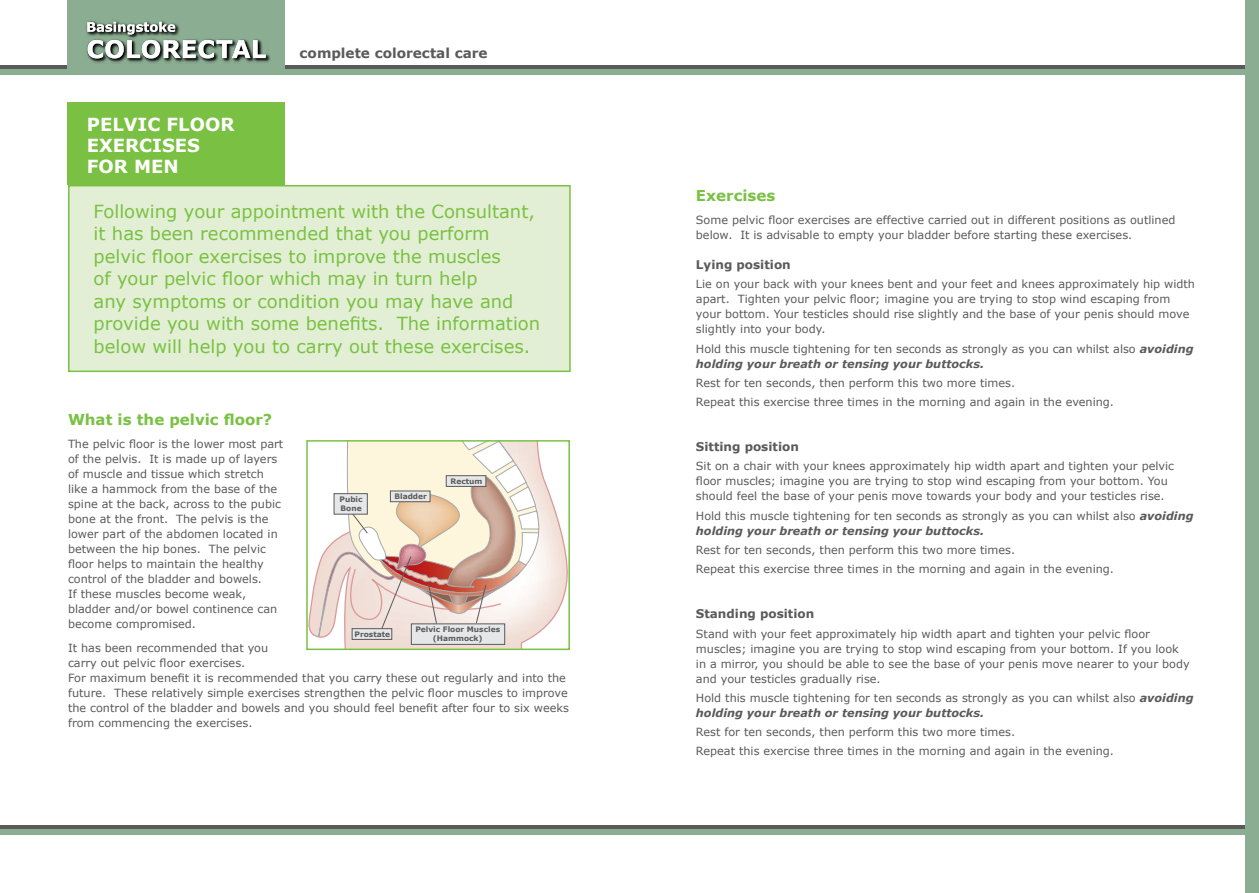
<style>
.page{position:relative;width:1259px;height:893px;background:#fff}
.page>*{position:absolute;margin:0;border:0;box-sizing:border-box;transform-origin:0 0}
.t1{font:18px/22.5px "Verdana";color:#7ac143}
.t2{font:700 18px/21px "Verdana";color:#fff}
.t3{font:700 15px "Verdana";color:#7ac143}
.t4{font:700 13.65px "Verdana";color:#5a5a5a}
.t5{font:700 12px "Verdana";color:#5a5a5a}
.t6{font:11.25px/15px "Verdana";color:#5a5a5a}
.t7{font:700 7.5px/9px "Verdana";color:#5a5a5a}
.s1{font-weight:700;font-style:italic}
</style>
<div class="page">
<hr style="left:0;top:65px;width:1259px;height:4px;background:#5a5a5a">
<div style="left:0;top:825px;width:1259px;height:5px;background:#5a5a5a"></div>
<div style="left:68px;top:0;width:217px;height:72px;background:#8bad92"></div>
<div style="left:0;top:69px;width:1259px;height:6px;background:#8bad92"></div>
<div style="left:0;top:829px;width:1259px;height:6px;background:#8bad92"></div>
<img style="left:88px;top:21px;width:77px;height:1px">
<img style="left:266px;top:54px;width:4px;height:8px">
<svg style="left:86px;top:22px;width:180px;height:41px"></svg>
<div style="left:1245px;top:0;width:14px;height:893px;background:#8bad92"></div>
<div style="left:68px;top:102px;width:217px;height:83px;background:#7ac143"></div>
<div style="left:68px;top:185px;width:503px;height:187px;background:#e2efd4;border:2px solid #7ac143"></div>
<svg style="left:309px;top:497px;width:258px;height:150px"></svg>
<div style="left:306px;top:440px;width:264px;height:210px;border:2px solid #7ac143"></div>
<div style="left:352px;top:628px;width:40px;height:12px;background:#e6e7e8;border:1px solid #5a5a5a"></div>
<div style="left:411px;top:623px;width:94px;height:22px;background:#e6e7e8;border:1px solid #5a5a5a"></div>
<svg style="left:318px;top:441px;width:233px;height:196px"></svg>
<p class="t4" style="left:299px;top:45px;width:190px">complete colorectal care</p>
<h1 class="t2" style="left:87px;top:114px;width:149px">PELVIC FLOOR<br>EXERCISES<br>FOR MEN</h1>
<p class="t1" style="left:94px;top:200px;width:448px">Following your appointment with the Consultant, it has been recommended that you perform pelvic floor exercises to improve the muscles<br>of your pelvic floor which may in turn help<br>any symptoms or condition you may have and provide you with some benefits. The information below will help you to carry out these exercises.</p>
<h2 class="t3" style="left:68px;top:409px;width:206px">What is the pelvic floor?</h2>
<p class="t6" style="left:68px;top:437px;width:217px">The pelvic floor is the lower most part of the pelvis. It is made up of layers of muscle and tissue which stretch like a hammock from the base of the spine at the back, across to the pubic bone at the front. The pelvis is the lower part of the abdomen located in between the hip bones. The pelvic floor helps to maintain the healthy control of the bladder and bowels.<br>If these muscles become weak, bladder and/or bowel continence can become compromised.</p>
<p class="t6" style="left:68px;top:640px;width:502px">It has been recommended that you<br>carry out pelvic floor exercises.<br>For maximum benefit it is recommended that you carry these out regularly and into the future. These relatively simple exercises strengthen the pelvic floor muscles to improve the control of the bladder and bowels and you should feel benefit after four to six weeks from commencing the exercises.</p>
<p class="t7" style="left:450px;top:477px;width:33px">Rectum</p>
<p class="t7" style="left:394px;top:492px;width:34px">Bladder</p>
<p class="t7" style="left:339px;top:495px;width:25px">Pubic<br>Bone</p>
<p class="t7" style="left:415px;top:625px;width:86px;text-align:center">Pelvic Floor Muscles (Hammock)</p>
<p class="t7" style="left:354px;top:630px;width:37px">Prostate</p>
<h2 class="t3" style="left:696px;top:185px;width:81px">Exercises</h2>
<p class="t6" style="left:696px;top:213px;width:481px">Some pelvic floor exercises are effective carried out in different positions as outlined below. It is advisable to empty your bladder before starting these exercises.</p>
<p class="t5" style="left:696px;top:257px;width:96px">Lying position</p>
<p class="t6" style="left:696px;top:277px;width:500px">Lie on your back with your knees bent and your feet and knees approximately hip width apart. Tighten your pelvic floor; imagine you are trying to stop wind escaping from your bottom. Your testicles should rise slightly and the base of your penis should move slightly into your body.</p>
<p class="t6" style="left:696px;top:341px;width:499px">Hold this muscle tightening for ten seconds as strongly as you can whilst also <span class="s1">avoiding holding your breath or tensing your buttocks.</span></p>
<p class="t6" style="left:696px;top:373px;width:419px;line-height:19.2px">Rest for ten seconds, then perform this two more times.<br>Repeat this exercise three times in the morning and again in the evening.</p>
<p class="t5" style="left:696px;top:439px;width:104px">Sitting position</p>
<p class="t6" style="left:696px;top:459px;width:480px">Sit on a chair with your knees approximately hip width apart and tighten your pelvic floor muscles; imagine you are trying to stop wind escaping from your bottom. You should feel the base of your penis move towards your body and your testicles rise.</p>
<p class="t6" style="left:696px;top:508px;width:499px">Hold this muscle tightening for ten seconds as strongly as you can whilst also <span class="s1">avoiding holding your breath or tensing your buttocks.</span></p>
<p class="t6" style="left:696px;top:540px;width:419px;line-height:19.2px">Rest for ten seconds, then perform this two more times.<br>Repeat this exercise three times in the morning and again in the evening.</p>
<p class="t5" style="left:696px;top:606px;width:120px">Standing position</p>
<p class="t6" style="left:696px;top:626px;width:495px">Stand with your feet approximately hip width apart and tighten your pelvic floor muscles; imagine you are trying to stop wind escaping from your bottom. If you look in a mirror, you should be able to see the base of your penis move nearer to your body and your testicles gradually rise.</p>
<p class="t6" style="left:696px;top:690px;width:499px">Hold this muscle tightening for ten seconds as strongly as you can whilst also <span class="s1">avoiding holding your breath or tensing your buttocks.</span></p>
<p class="t6" style="left:696px;top:722px;width:419px;line-height:19.2px">Rest for ten seconds, then perform this two more times.<br>Repeat this exercise three times in the morning and again in the evening.</p>
</div>
